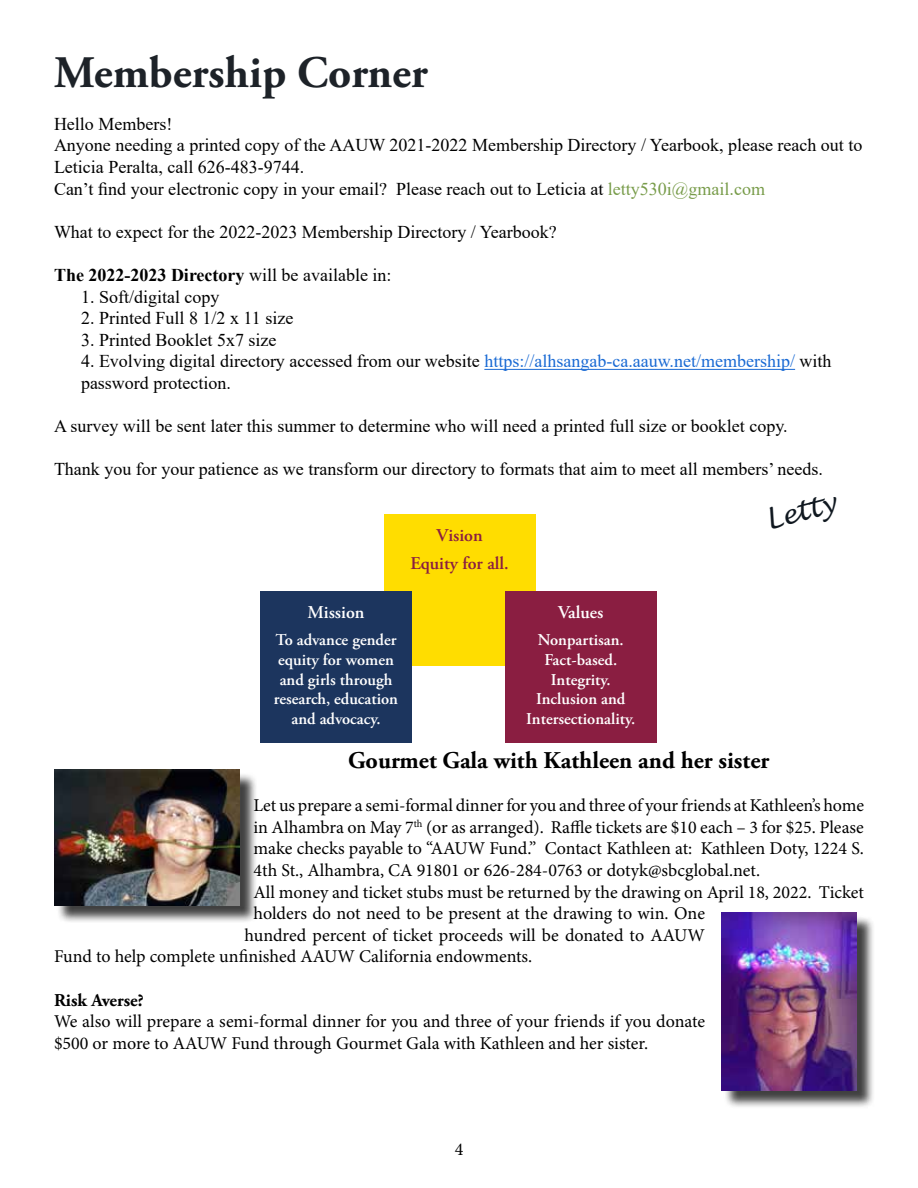
<style>
.page{position:relative;width:918px;height:1188px;background:#fff}
.page>*{position:absolute;margin:0;border:0;box-sizing:border-box;transform-origin:0 0}
.t1{font:700 45px "Adobe Garamond Pro";color:#1d2228}
.t2{font:italic 27px "Lucida Handwriting";color:#101820}
.t3{font:700 24px "Adobe Garamond Pro";color:#000}
.t4{font:18px/21.6px "Minion Pro";color:#000}
.t5{font:18px/21.6px "Times New Roman";color:#000}
.t6{font:700 18px "Times New Roman";color:#000}
.t7{font:600 18px/28.3px "Adobe Garamond Pro";color:#8a1e41;text-align:center}
.t8{font:600 18px "Adobe Garamond Pro";color:#fff}
.t9{font:700 18px "Adobe Garamond Pro";color:#000}
.t10{font:600 16.5px/19.8px "Adobe Garamond Pro";color:#fff;text-align:center}
.s1{color:#789c4a}
.s2{font-weight:400}
.s3{color:#196ad4}
</style>
<div class="page">
<hr style="left:484px;top:369px;width:311px;height:1px;background:#196ad4">
<div style="left:56px;top:772px;width:202px;height:152px;background:#000;opacity:.75"></div>
<img style="left:54px;top:770px;width:185px;height:135px">
<div style="left:723px;top:915px;width:152px;height:193px;background:#000;opacity:.75"></div>
<img style="left:721px;top:913px;width:135px;height:177px">
<div style="left:384px;top:515px;width:151px;height:151px;background:#fd0"></div>
<div style="left:260px;top:592px;width:152px;height:151px;background:#1c355e"></div>
<div style="left:505px;top:592px;width:151px;height:151px;background:#8a1e41"></div>
<h1 class="t1" style="left:54px;top:46px;width:375px">Membership Corner</h1>
<p class="t5" style="left:54px;top:112px;width:810px">Hello Members!<br>Anyone needing a printed copy of the AAUW 2021-2022 Membership Directory / Yearbook, please reach out to Leticia Peralta, call 626-483-9744.<br>Can’t find your electronic copy in your email? Please reach out to Leticia at <span class="s1">letty530i@gmail.com</span></p>
<p class="t5" style="left:54px;top:220px;width:504px">What to expect for the 2022-2023 Membership Directory / Yearbook?</p>
<p class="t6" style="left:54px;top:262px;width:339px">The 2022-2023 Directory <span class="s2">will be available in:</span></p>
<p class="t5" style="left:81px;top:285px;width:140px">1. Soft/digital copy</p>
<p class="t5" style="left:81px;top:307px;width:214px">2. Printed Full 8 1/2 x 11 size</p>
<p class="t5" style="left:81px;top:328px;width:197px">3. Printed Booklet 5x7 size</p>
<p class="t5" style="left:81px;top:350px;width:752px">4. Evolving digital directory accessed from our website <span class="s3">https://alhsangab-ca.aauw.net/membership/</span> with password protection.</p>
<p class="t5" style="left:54px;top:415px;width:735px">A survey will be sent later this summer to determine who will need a printed full size or booklet copy.</p>
<p class="t5" style="left:54px;top:458px;width:770px">Thank you for your patience as we transform our directory to formats that aim to meet all members’ needs.</p>
<p class="t7" style="left:411px;top:521px;width:100px">Vision<br>Equity for all.</p>
<p class="t8" style="left:308px;top:602px;width:58px">Mission</p>
<p class="t10" style="left:274px;top:630px;width:126px">To advance gender equity for women and girls through research, education and advocacy.</p>
<p class="t8" style="left:558px;top:602px;width:47px">Values</p>
<p class="t10" style="left:526px;top:630px;width:111px">Nonpartisan.<br>Fact-based.<br>Integrity.<br>Inclusion and<br>Intersectionality.</p>
<h2 class="t2" style="left:761px;top:505px;width:73px;rotate:-15deg">Letty</h2>
<h3 class="t3" style="left:348px;top:746px;width:423px">Gourmet Gala with Kathleen and her sister</h3>
<p class="t4" style="left:254px;top:795px;width:612px">Let us prepare a semi-formal dinner for you and three of your friends at Kathleen’s home</p>
<p class="t4" style="left:254px;top:816px;width:612px">in Alhambra on May 7<sup>th</sup> (or as arranged). Raffle tickets are $10 each – 3 for $25. Please</p>
<p class="t4" style="left:254px;top:838px;width:612px">make checks payable to “AAUW Fund.” Contact Kathleen at: Kathleen Doty, 1224 S.</p>
<p class="t4" style="left:254px;top:860px;width:508px">4th St., Alhambra, CA 91801 or 626-284-0763 or dotyk@sbcglobal.net.</p>
<p class="t4" style="left:254px;top:881px;width:612px">All money and ticket stubs must be returned by the drawing on April 18, 2022. Ticket</p>
<p class="t4" style="left:254px;top:903px;width:453px">holders do not need to be present at the drawing to win. One</p>
<p class="t4" style="left:245px;top:924px;width:462px">hundred percent of ticket proceeds will be donated to AAUW</p>
<p class="t4" style="left:54px;top:946px;width:480px">Fund to help complete unfinished AAUW California endowments.</p>
<p class="t9" style="left:54px;top:989px;width:91px">Risk Averse?</p>
<p class="t4" style="left:54px;top:1011px;width:653px">We also will prepare a semi-formal dinner for you and three of your friends if you donate $500 or more to AAUW Fund through Gourmet Gala with Kathleen and her sister.</p>
<p class="t4" style="left:455px;top:1138px;width:10px">4</p>
</div>
